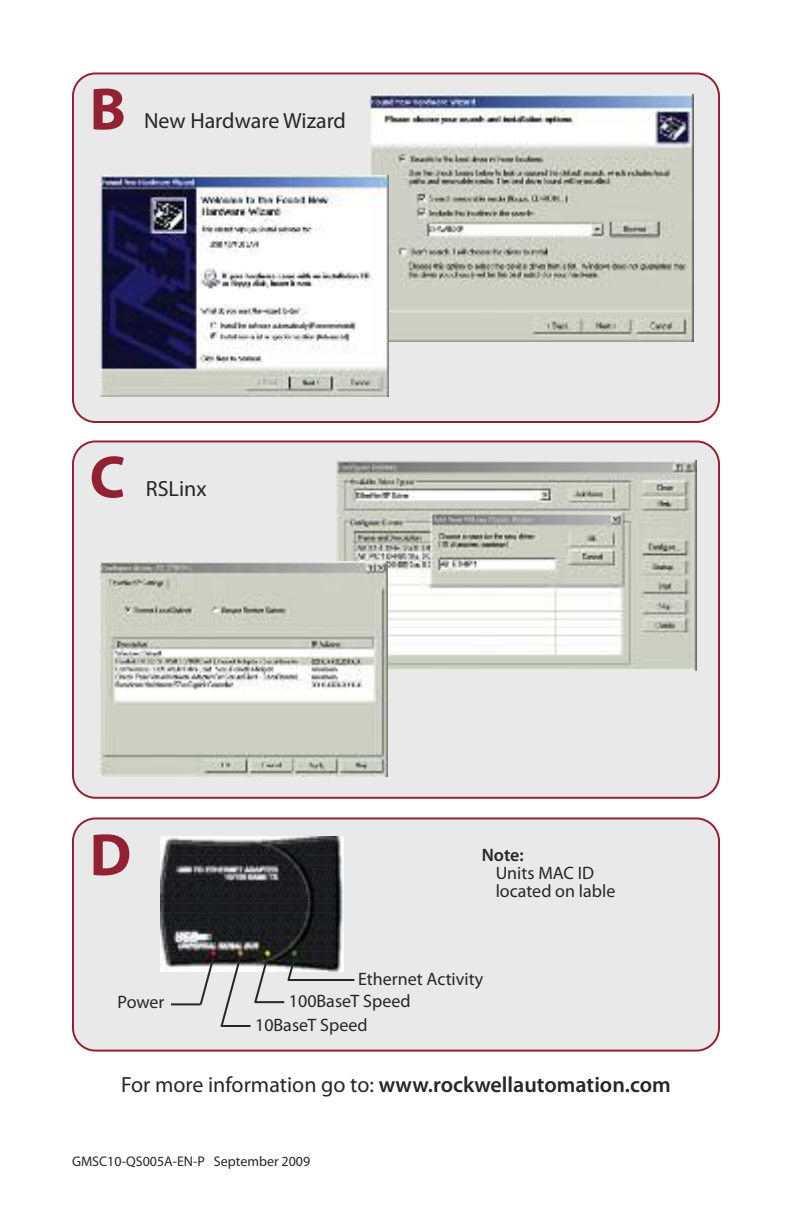
<style>
.page{position:relative;width:792px;height:1224px;background:#fff}
.page>*{position:absolute;margin:0;border:0;box-sizing:border-box;transform-origin:0 0}
.t1{font:700 60px "Myriad Pro";color:#922133}
.t2{font:600 22px "Myriad Pro";color:#272627}
.t3{font:22px "Myriad Pro";color:#272627}
.t4{font:18px/18px "Myriad Pro";color:#272627}
.t5{font:600 18px "Myriad Pro";color:#272627}
.t6{font:14px "Myriad Pro";color:#272627}
.s1{font-weight:400}
</style>
<div class="page">
<div style="left:72px;top:72px;width:648px;height:351px;background:#e9e9e9"></div>
<div style="left:72px;top:440px;width:648px;height:359px;background:#e9e9e9"></div>
<div style="left:72px;top:817px;width:648px;height:235px;background:#e9e9e9"></div>
<img style="left:161px;top:836px;width:182px;height:136px">
<hr style="left:171px;top:1003px;width:30px;height:2px;background:#272627">
<hr style="left:221px;top:1025px;width:29px;height:2px;background:#272627">
<svg style="left:198px;top:954px;width:45px;height:75px;background:#bfbebe"></svg>
<hr style="left:255px;top:1001px;width:29px;height:2px;background:#272627">
<svg style="left:253px;top:955px;width:17px;height:50px"></svg>
<hr style="left:288px;top:979px;width:66px;height:2px;background:#272627">
<svg style="left:286px;top:956px;width:11px;height:26px"></svg>
<img style="left:369px;top:94px;width:324px;height:248px">
<img style="left:100px;top:176px;width:288px;height:220px">
<img style="left:336px;top:461px;width:360px;height:209px">
<img style="left:100px;top:561px;width:288px;height:215px">
<h1 class="t1" style="left:90px;top:87px;width:38px">B</h1>
<p class="t3" style="left:144px;top:113px;width:204px">New Hardware Wizard</p>
<h1 class="t1" style="left:90px;top:455px;width:37px">C</h1>
<p class="t3" style="left:146px;top:481px;width:62px">RSLinx</p>
<h1 class="t1" style="left:90px;top:832px;width:43px">D</h1>
<p class="t5" style="left:482px;top:848px;width:44px">Note:</p>
<p class="t4" style="left:496px;top:866px;width:121px">Units MAC ID located on lable</p>
<p class="t4" style="left:358px;top:972px;width:127px">Ethernet Activity</p>
<p class="t4" style="left:118px;top:994px;width:48px">Power</p>
<p class="t4" style="left:289px;top:994px;width:123px">100BaseT Speed</p>
<p class="t4" style="left:255px;top:1018px;width:114px">10BaseT Speed</p>
<p class="t2" style="left:121px;top:1076px;width:551px"><span class="s1">For more information go to:</span> www.rockwellautomation.com</p>
<p class="t6" style="left:72px;top:1156px;width:240px">GMSC10-QS005A-EN-P September 2009</p>
</div>
